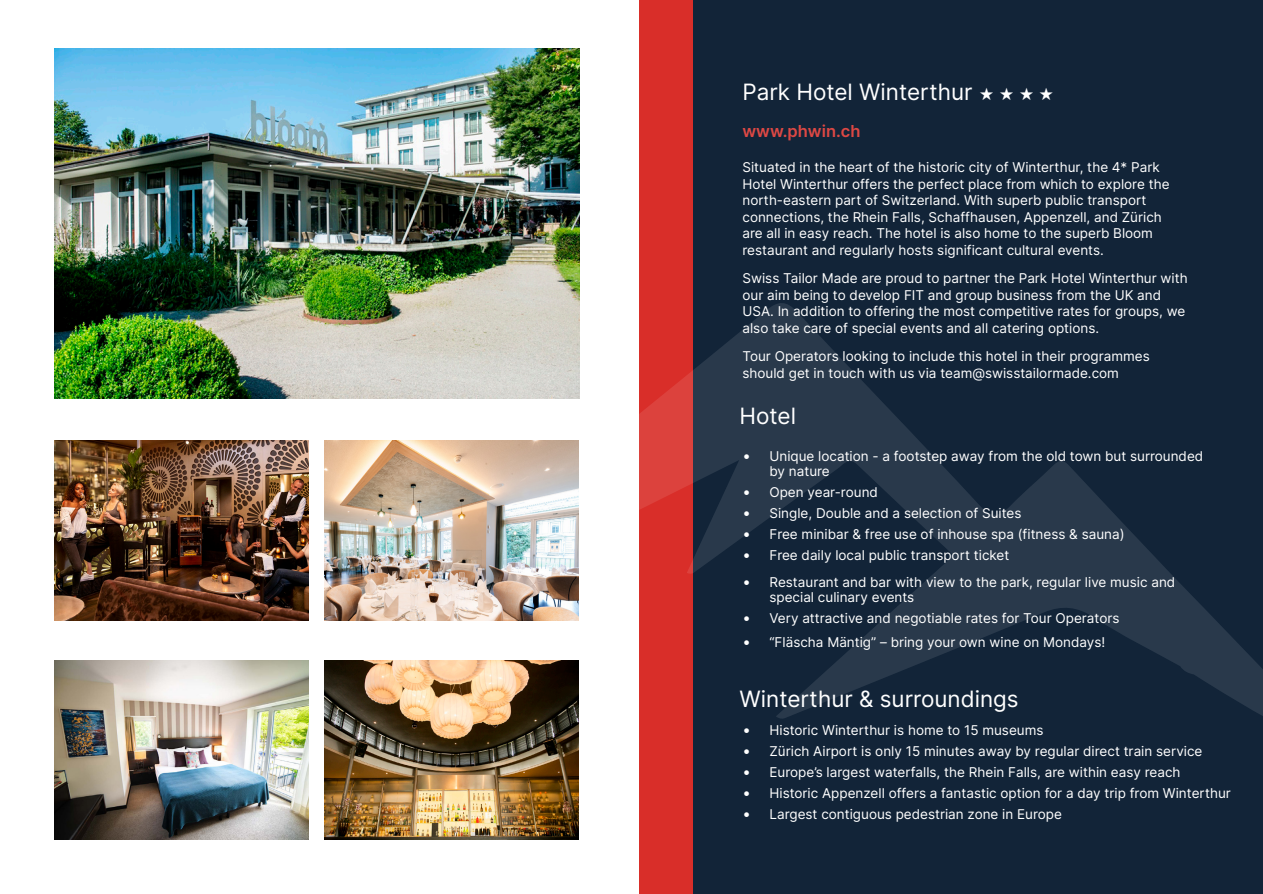
<style>
.page{position:relative;width:1263px;height:894px;background:#fff}
.page>*{position:absolute;margin:0;border:0;box-sizing:border-box;transform-origin:0 0}
.t1{font:22.5px "Inter";color:#fff}
.t2{font:600 16.5px "Inter";color:#dd4844}
.t3{font:13.5px/16.5px "Inter";color:#fff}
.s1{font-size:15px}
</style>
<div class="page">
<div style="left:639px;top:0;width:54px;height:894px;background:#d92e29"></div>
<svg style="left:579px;top:78px;width:1px;height:45px"></svg>
<div style="left:693px;top:0;width:570px;height:894px;background:#122438"></div>
<svg style="left:54px;top:300px;width:1209px;height:419px"></svg>
<img style="left:54px;top:660px;width:255px;height:180px">
<img style="left:324px;top:660px;width:255px;height:180px">
<img style="left:54px;top:441px;width:255px;height:180px">
<img style="left:324px;top:441px;width:255px;height:180px">
<img style="left:54px;top:48px;width:525px;height:351px">
<p class="t1" style="left:742px;top:75px;width:313px">Park Hotel Winterthur <span class="s1">★ ★ ★ ★</span></p>
<p class="t2" style="left:742px;top:119px;width:120px">www.phwin.ch</p>
<p class="t3" style="left:742px;top:159px;width:429px">Situated in the heart of the historic city of Winterthur, the 4* Park Hotel Winterthur offers the perfect place from which to explore the north-eastern part of Switzerland. With superb public transport connections, the Rhein Falls, Schaffhausen, Appenzell, and Zürich are all in easy reach. The hotel is also home to the superb Bloom restaurant and regularly hosts significant cultural events.</p>
<p class="t3" style="left:742px;top:270px;width:447px">Swiss Tailor Made are proud to partner the Park Hotel Winterthur with our aim being to develop FIT and group business from the UK and USA. In addition to offering the most competitive rates for groups, we also take care of special events and all catering options.</p>
<p class="t3" style="left:742px;top:348px;width:409px">Tour Operators looking to include this hotel in their programmes should get in touch with us via team@swisstailormade.com</p>
<p class="t1" style="left:740px;top:399px;width:58px">Hotel</p>
<p class="t3" style="left:770px;top:448px;width:435px;line-height:15px;text-indent:-27px"><span class="s1">•</span> Unique location - a footstep away from the old town but surrounded by nature</p>
<p class="t3" style="left:742px;top:483px;width:137px"><span class="s1">•</span> Open year-round</p>
<p class="t3" style="left:742px;top:504px;width:281px"><span class="s1">•</span> Single, Double and a selection of Suites</p>
<p class="t3" style="left:742px;top:525px;width:384px"><span class="s1">•</span> Free minibar &amp; free use of inhouse spa (fitness &amp; sauna)</p>
<p class="t3" style="left:742px;top:546px;width:268px"><span class="s1">•</span> Free daily local public transport ticket</p>
<p class="t3" style="left:770px;top:574px;width:407px;line-height:15px;text-indent:-27px"><span class="s1">•</span> Restaurant and bar with view to the park, regular live music and special culinary events</p>
<p class="t3" style="left:742px;top:609px;width:379px"><span class="s1">•</span> Very attractive and negotiable rates for Tour Operators</p>
<p class="t3" style="left:742px;top:633px;width:364px"><span class="s1">•</span> “Fläscha Mäntig” – bring your own wine on Mondays!</p>
<p class="t1" style="left:740px;top:683px;width:281px">Winterthur &amp; surroundings</p>
<p class="t3" style="left:742px;top:721px;width:303px"><span class="s1">•</span> Historic Winterthur is home to 15 museums</p>
<p class="t3" style="left:742px;top:742px;width:461px"><span class="s1">•</span> Zürich Airport is only 15 minutes away by regular direct train service</p>
<p class="t3" style="left:742px;top:763px;width:440px"><span class="s1">•</span> Europe’s largest waterfalls, the Rhein Falls, are within easy reach</p>
<p class="t3" style="left:742px;top:784px;width:490px"><span class="s1">•</span> Historic Appenzell offers a fantastic option for a day trip from Winterthur</p>
<p class="t3" style="left:742px;top:805px;width:321px"><span class="s1">•</span> Largest contiguous pedestrian zone in Europe</p>
</div>
